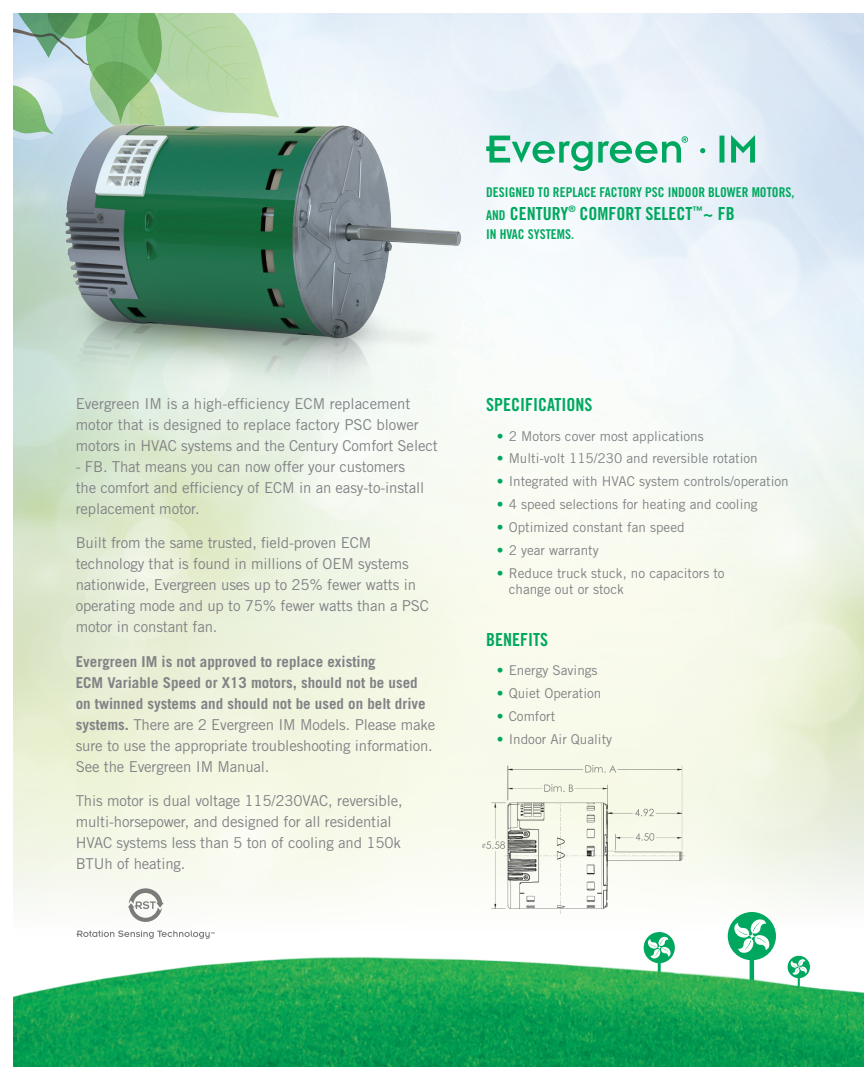
<style>
.page{position:relative;width:864px;height:1080px;background:#fff}
.page>*{position:absolute;margin:0;border:0;box-sizing:border-box;transform-origin:0 0}
.t1{font:18px "Trade Gothic Bold Cond Twenty";color:#00a85f}
.t2{font:15px/21px "Trade Gothic";letter-spacing:-.01em;color:#808285}
.t3{font:700 15px/21px "Trade Gothic";color:#808285}
.t4{font:13.5px/16.2px "Trade Gothic";color:#808285}
.t5{font:13.5px "Trade Gothic Bold Cond Twenty";color:#00a85f}
.s1{font-size:13.5px}
.s2{font-weight:400}
.s3{color:#00a85f}
</style>
<div class="page">
<svg style="left:728px;top:912px;width:48px;height:18px"></svg>
<svg style="left:495px;top:135px;width:260px;height:36px"></svg>
<svg style="left:128px;top:888px;width:36px;height:34px"></svg>
<img style="left:482px;top:761px;width:215px;height:153px">
<img style="left:14px;top:930px;width:850px;height:136px">
<svg style="left:14px;top:13px;width:265px;height:134px;background:#a6cca6"></svg>
<svg style="left:297px;top:13px;width:16px;height:1px"></svg>
<img style="left:35px;top:98px;width:460px;height:337px">
<p class="t5" style="left:486px;top:184px;width:310px">DESIGNED TO REPLACE FACTORY PSC INDOOR BLOWER MOTORS,</p>
<p class="t1" style="left:486px;top:203px;width:250px"><span class="s1">AND</span> CENTURY<sup>®</sup> COMFORT SELECT<sup>™</sup> ~ FB</p>
<p class="t5" style="left:486px;top:226px;width:89px">IN HVAC SYSTEMS.</p>
<p class="t2" style="left:76px;top:393px;width:364px">Evergreen IM is a high-efficiency ECM replacement motor that is designed to replace factory PSC blower motors in HVAC systems and the Century Comfort Select</p>
<p class="t2" style="left:76px;top:456px;width:350px">- FB. That means you can now offer your customers the comfort and efficiency of ECM in an easy-to-install replacement motor.</p>
<p class="t2" style="left:76px;top:532px;width:355px">Built from the same trusted, field-proven ECM technology that is found in millions of OEM systems nationwide, Evergreen uses up to 25% fewer watts in operating mode and up to 75% fewer watts than a PSC motor in constant fan.</p>
<p class="t3" style="left:76px;top:651px;width:361px">Evergreen IM is not approved to replace existing<br>ECM Variable Speed or X13 motors, should not be used on twinned systems and should not be used on belt drive systems. <span class="s2">There are 2 Evergreen IM Models. Please make sure to use the appropriate troubleshooting information.<br>See the Evergreen IM Manual.</span></p>
<p class="t2" style="left:76px;top:790px;width:329px">This motor is dual voltage 115/230VAC, reversible, multi-horsepower, and designed for all residential HVAC systems less than 5 ton of cooling and 150k BTUh of heating.</p>
<p class="t1" style="left:486px;top:393px;width:108px">SPECIFICATIONS</p>
<p class="t4" style="left:497px;top:427px;width:208px"><span class="s3">•</span> 2 Motors cover most applications</p>
<p class="t4" style="left:497px;top:450px;width:262px"><span class="s3">•</span> Multi-volt 115/230 and reversible rotation</p>
<p class="t4" style="left:497px;top:473px;width:293px"><span class="s3">•</span> Integrated with HVAC system controls/operation</p>
<p class="t4" style="left:497px;top:496px;width:262px"><span class="s3">•</span> 4 speed selections for heating and cooling</p>
<p class="t4" style="left:497px;top:519px;width:189px"><span class="s3">•</span> Optimized constant fan speed</p>
<p class="t4" style="left:497px;top:542px;width:103px"><span class="s3">•</span> 2 year warranty</p>
<p class="t4" style="left:509px;top:565px;width:217px;text-indent:-12px"><span class="s3">•</span> Reduce truck stuck, no capacitors to change out or stock</p>
<p class="t1" style="left:486px;top:629px;width:63px">BENEFITS</p>
<p class="t4" style="left:497px;top:662px;width:102px"><span class="s3">•</span> Energy Savings</p>
<p class="t4" style="left:497px;top:685px;width:106px"><span class="s3">•</span> Quiet Operation</p>
<p class="t4" style="left:497px;top:708px;width:60px"><span class="s3">•</span> Comfort</p>
<p class="t4" style="left:497px;top:731px;width:117px"><span class="s3">•</span> Indoor Air Quality</p>
</div>
